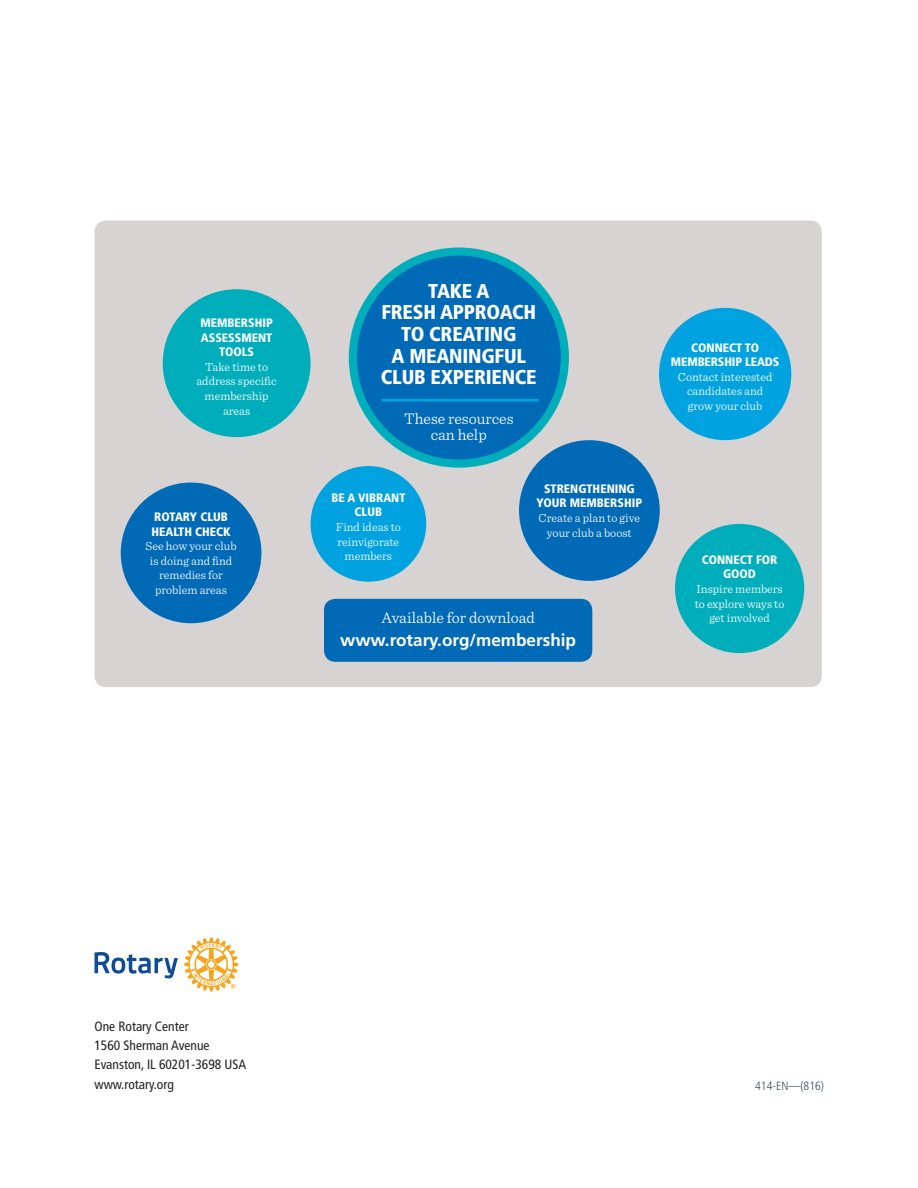
<style>
.page{position:relative;width:918px;height:1188px;background:#fff}
.page>*{position:absolute;margin:0;border:0;box-sizing:border-box;transform-origin:0 0}
.t1{font:900 condensed 20.1px/21.8px "Frutiger LT Std";letter-spacing:-.01em;color:#fff;text-align:center}
.t2{font:700 17.1px "Frutiger LT Std";color:#fff}
.t3{font:300 16.2px/16.2px "Sentinel";color:#fff;text-align:center}
.t4{font:condensed 13.5px/19.5px "Frutiger LT Std";color:#231f20}
.t5{font:300 12.15px/14.7px "Sentinel";color:#fff;text-align:center}
.t6{font:900 condensed 12.15px/14.7px "Frutiger LT Std";color:#fff;text-align:center}
.t7{font:300 condensed 12px "Frutiger LT Std";color:#3b4f55}
</style>
<div class="page">
<svg style="left:95px;top:952px;width:83px;height:26px"></svg>
<svg style="left:184px;top:937px;width:54px;height:54px"></svg>
<div style="left:94px;top:221px;width:728px;height:466px;background:#d6d3d2;border-radius:11px"></div>
<div style="left:519px;top:440px;width:141px;height:141px;background:#016ab6;border-radius:50%"></div>
<div style="left:121px;top:483px;width:140px;height:140px;background:#016ab6;border-radius:50%"></div>
<div style="left:675px;top:524px;width:129px;height:129px;background:#00adbb;border-radius:50%"></div>
<div style="left:311px;top:466px;width:115px;height:116px;background:#00a2e0;border-radius:50%"></div>
<div style="left:163px;top:289px;width:148px;height:148px;background:#00adbb;border-radius:50%"></div>
<div style="left:659px;top:308px;width:132px;height:132px;background:#00a2e0;border-radius:50%"></div>
<div style="left:324px;top:599px;width:268px;height:63px;background:#016ab6;border-radius:11px"></div>
<div style="left:349px;top:248px;width:220px;height:220px;background:#00adbb;border-radius:50%"></div>
<div style="left:357px;top:256px;width:204px;height:204px;background:#016ab6;border-radius:50%"></div>
<hr style="left:383px;top:399px;width:155px;height:3px;background:#00a2e0">
<p class="t6" style="left:200px;top:315px;width:74px">MEMBERSHIP<br>ASSESSMENT<br>TOOLS</p>
<p class="t5" style="left:196px;top:359px;width:82px">Take time to address specific membership areas</p>
<p class="t6" style="left:151px;top:509px;width:81px;text-align:left">ROTARY CLUB<br>HEALTH CHECK</p>
<p class="t5" style="left:146px;top:538px;width:93px">See how your club is doing and find remedies for problem areas</p>
<h1 class="t1" style="left:381px;top:280px;width:157px">TAKE A<br>FRESH APPROACH<br>TO CREATING<br>A MEANINGFUL<br>CLUB EXPERIENCE</h1>
<h3 class="t3" style="left:404px;top:409px;width:111px">These resources can help</h3>
<p class="t6" style="left:331px;top:490px;width:76px">BE A VIBRANT<br>CLUB</p>
<p class="t5" style="left:336px;top:519px;width:67px">Find ideas to reinvigorate members</p>
<p class="t6" style="left:537px;top:481px;width:107px">STRENGTHENING<br>YOUR MEMBERSHIP</p>
<p class="t5" style="left:539px;top:510px;width:103px">Create a plan to give your club a boost</p>
<h3 class="t3" style="left:381px;top:609px;width:155px">Available for download</h3>
<h2 class="t2" style="left:340px;top:630px;width:237px">www.rotary.org/membership</h2>
<p class="t6" style="left:671px;top:340px;width:110px">CONNECT TO<br>MEMBERSHIP LEADS</p>
<p class="t5" style="left:678px;top:369px;width:96px">Contact interested candidates and grow your club</p>
<p class="t6" style="left:702px;top:552px;width:77px">CONNECT FOR<br>GOOD</p>
<p class="t5" style="left:695px;top:581px;width:91px">Inspire members to explore ways to get involved</p>
<p class="t4" style="left:94px;top:1016px;width:153px">One Rotary Center<br>1560 Sherman Avenue<br>Evanston, IL 60201-3698 USA www.rotary.org</p>
<p class="t7" style="left:755px;top:1079px;width:70px">414-EN—(816)</p>
</div>
